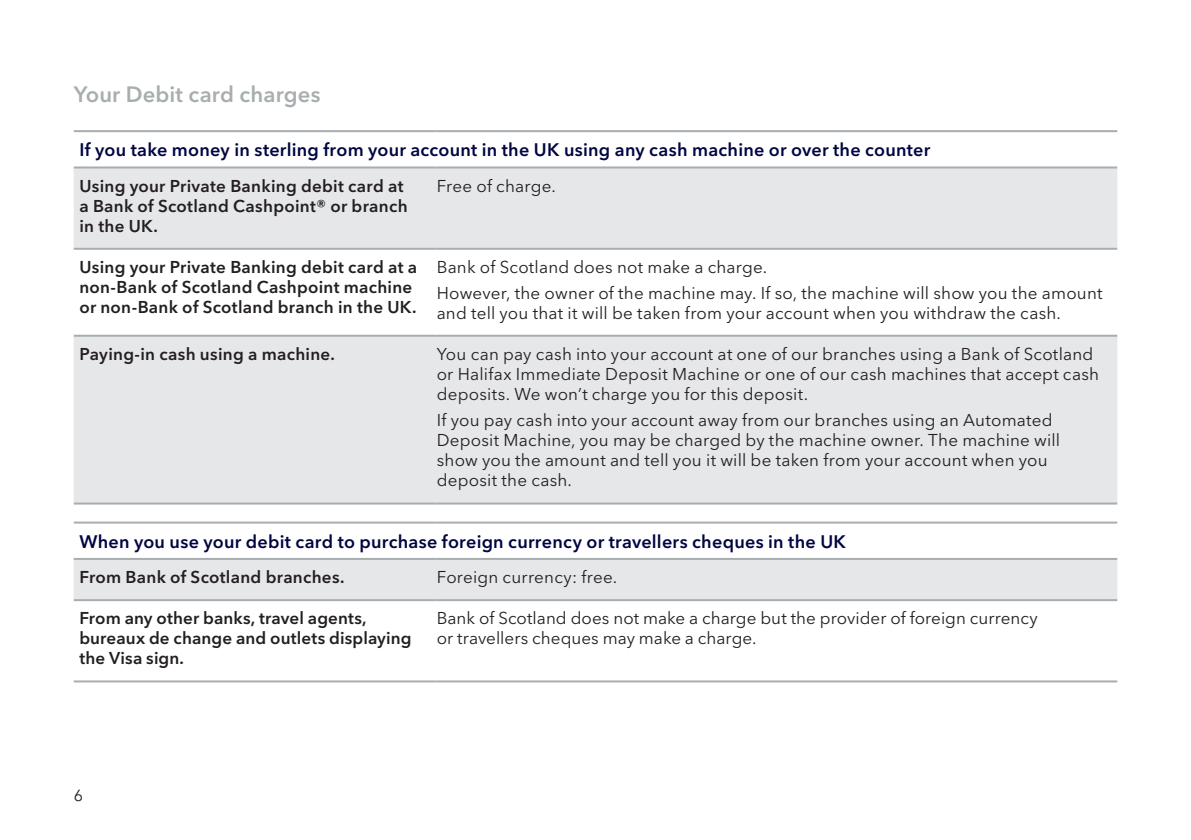
<style>
.page{position:relative;width:1191px;height:840px;background:#fff}
.page>*{position:absolute;margin:0;border:0;box-sizing:border-box;transform-origin:0 0}
.t1{font:600 22px "Avenir Next LT Pro";letter-spacing:.005em;color:#a8aeb0}
.t2{font:600 18px "Avenir Next LT Pro";letter-spacing:.015em;color:#000541}
.t3{font:17px/20px "Avenir Next LT Pro";letter-spacing:.01em;color:#231f20}
.t4{font:600 17px/20px "Avenir Next LT Pro";letter-spacing:.015em;color:#231f20}
.t5{font:16px "Avenir Next LT Pro";color:#231f20}
</style>
<div class="page">
<div style="left:74px;top:168px;width:1043px;height:334px;background:#e6e7e9"></div>
<svg style="left:74px;top:250px;width:1043px;height:84px"></svg>
<hr style="left:74px;top:166px;width:363px;height:2px;background:#a8aeb0">
<hr style="left:437px;top:166px;width:680px;height:2px;background:#a8aeb0">
<hr style="left:74px;top:248px;width:363px;height:2px;background:#a8aeb0">
<hr style="left:437px;top:248px;width:680px;height:2px;background:#a8aeb0">
<hr style="left:74px;top:130px;width:363px;height:2px;background:#a8aeb0">
<hr style="left:437px;top:130px;width:680px;height:2px;background:#a8aeb0">
<hr style="left:74px;top:334px;width:363px;height:2px;background:#a8aeb0">
<hr style="left:437px;top:334px;width:680px;height:2px;background:#a8aeb0">
<hr style="left:74px;top:502px;width:363px;height:2px;background:#a8aeb0">
<hr style="left:437px;top:502px;width:680px;height:2px;background:#a8aeb0">
<div style="left:74px;top:559px;width:1043px;height:39px;background:#e6e7e9"></div>
<svg style="left:74px;top:600px;width:1043px;height:2px"></svg>
<hr style="left:74px;top:598px;width:363px;height:2px;background:#a8aeb0">
<hr style="left:437px;top:598px;width:680px;height:2px;background:#a8aeb0">
<hr style="left:74px;top:521px;width:363px;height:2px;background:#a8aeb0">
<hr style="left:437px;top:521px;width:680px;height:2px;background:#a8aeb0">
<hr style="left:74px;top:557px;width:363px;height:2px;background:#a8aeb0">
<hr style="left:437px;top:557px;width:680px;height:2px;background:#a8aeb0">
<hr style="left:74px;top:680px;width:363px;height:2px;background:#a8aeb0">
<hr style="left:437px;top:680px;width:680px;height:2px;background:#a8aeb0">
<p class="t1" style="left:74px;top:81px;width:248px">Your Debit card charges</p>
<p class="t2" style="left:79px;top:139px;width:852px">If you take money in sterling from your account in the UK using any cash machine or over the counter</p>
<p class="t4" style="left:79px;top:175px;width:330px">Using your Private Banking debit card at a Bank of Scotland Cashpoint® or branch in the UK.</p>
<p class="t3" style="left:437px;top:176px;width:121px">Free of charge.</p>
<p class="t4" style="left:79px;top:257px;width:339px">Using your Private Banking debit card at a non-Bank of Scotland Cashpoint machine or non-Bank of Scotland branch in the UK.</p>
<p class="t3" style="left:437px;top:254px;width:667px;line-height:25.6px">Bank of Scotland does not make a charge.<br>However, the owner of the machine may. If so, the machine will show you the amount</p>
<p class="t3" style="left:437px;top:302px;width:626px">and tell you that it will be taken from your account when you withdraw the cash.</p>
<p class="t4" style="left:79px;top:343px;width:257px">Paying-in cash using a machine.</p>
<p class="t3" style="left:437px;top:344px;width:664px">You can pay cash into your account at one of our branches using a Bank of Scotland or Halifax Immediate Deposit Machine or one of our cash machines that accept cash deposits. We won’t charge you for this deposit.</p>
<p class="t3" style="left:437px;top:409px;width:625px">If you pay cash into your account away from our branches using an Automated Deposit Machine, you may be charged by the machine owner. The machine will show you the amount and tell you it will be taken from your account when you deposit the cash.</p>
<p class="t2" style="left:79px;top:530px;width:768px">When you use your debit card to purchase foreign currency or travellers cheques in the UK</p>
<p class="t4" style="left:79px;top:566px;width:267px">From Bank of Scotland branches.</p>
<p class="t3" style="left:437px;top:567px;width:182px">Foreign currency: free.</p>
<p class="t4" style="left:79px;top:608px;width:334px">From any other banks, travel agents, bureaux de change and outlets displaying the Visa sign.</p>
<p class="t3" style="left:437px;top:608px;width:603px">Bank of Scotland does not make a charge but the provider of foreign currency or travellers cheques may make a charge.</p>
<p class="t5" style="left:74px;top:785px;width:11px">6</p>
</div>
